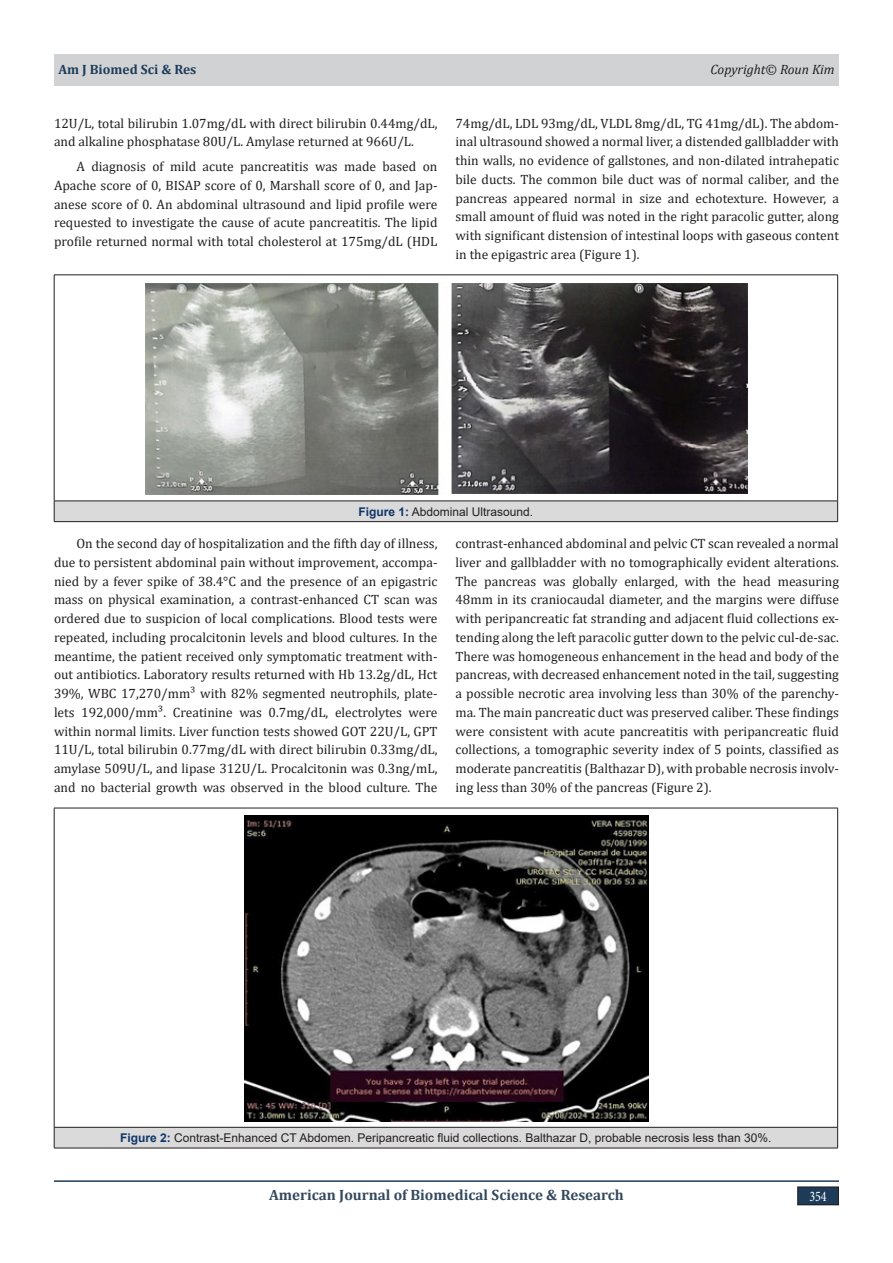
<style>
.page{position:relative;width:893px;height:1263px;background:#fff}
.page>*{position:absolute;margin:0;border:0;box-sizing:border-box;transform-origin:0 0}
.t1{font:700 15px "Cambria";color:#34495e}
.t2{font:14.7px "Minion Pro";color:#fff;scale:.83 1}
.t3{font:13.5px/18.8px "Cambria";color:#231f20;text-align:justify}
.t4{font:italic 13.5px "Cambria";color:#231f20}
.t5{font:700 13.5px "Cambria";color:#1e3c5a}
.t6{font:12px "Arial";color:#231f20}
.s1{font-weight:700;color:#0e356a}
</style>
<div class="page">
<hr style="left:54px;top:1180px;width:785px;height:2px;background:#1e3c5a">
<div style="left:54px;top:54px;width:785px;height:31px;background:#d1d2d4"></div>
<div style="left:798px;top:1187px;width:40px;height:18px;background:#1e3c5a"></div>
<div style="left:797px;top:1186px;width:42px;height:19px;border:1px solid #231f20"></div>
<div style="left:54px;top:501px;width:784px;height:21px;background:#dadada"></div>
<hr style="left:54px;top:275px;width:784px;height:1px;background:#231f20">
<hr style="left:54px;top:275px;width:1px;height:226px;background:#231f20">
<hr style="left:837px;top:275px;width:1px;height:226px;background:#231f20">
<hr style="left:54px;top:501px;width:784px;height:1px;background:#231f20">
<svg style="left:54px;top:501px;width:1px;height:20px"></svg>
<svg style="left:837px;top:501px;width:1px;height:20px"></svg>
<hr style="left:54px;top:521px;width:784px;height:1px;background:#231f20">
<img style="left:145px;top:283px;width:603px;height:212px">
<div style="left:54px;top:1127px;width:784px;height:21px;background:#dadada"></div>
<hr style="left:54px;top:808px;width:784px;height:1px;background:#231f20">
<hr style="left:54px;top:808px;width:1px;height:319px;background:#231f20">
<hr style="left:837px;top:808px;width:1px;height:319px;background:#231f20">
<hr style="left:54px;top:1127px;width:784px;height:1px;background:#231f20">
<svg style="left:54px;top:1127px;width:1px;height:21px"></svg>
<svg style="left:837px;top:1127px;width:1px;height:21px"></svg>
<hr style="left:54px;top:1148px;width:784px;height:1px;background:#231f20">
<img style="left:244px;top:815px;width:404px;height:306px">
<p class="t5" style="left:58px;top:59px;width:139px">Am J Biomed Sci &amp; Res</p>
<p class="t4" style="left:710px;top:59px;width:126px">Copyright© Roun Kim</p>
<p class="t3" style="left:54px;top:114px;width:385px">12U/L, total bilirubin 1.07mg/dL with direct bilirubin 0.44mg/dL, and alkaline phosphatase 80U/L. Amylase returned at 966U/L.</p>
<p class="t3" style="left:54px;top:157px;width:385px;text-indent:22px">A diagnosis of mild acute pancreatitis was made based on Apache score of 0, BISAP score of 0, Marshall score of 0, and Jap&shy;anese score of 0. An abdominal ultrasound and lipid profile were requested to investigate the cause of acute pancreatitis. The lipid profile returned normal with total cholesterol at 175mg/dL (HDL</p>
<p class="t3" style="left:455px;top:114px;width:385px">74mg/dL, LDL 93mg/dL, VLDL 8mg/dL, TG 41mg/dL). The abdom&shy;inal ultrasound showed a normal liver, a distended gallbladder with thin walls, no evidence of gallstones, and non-dilated intrahepatic bile ducts. The common bile duct was of normal caliber, and the pancreas appeared normal in size and echotexture. However, a small amount of fluid was noted in the right paracolic gutter, along with significant distension of intestinal loops with gaseous content in the epigastric area (Figure 1).</p>
<p class="t6" style="left:359px;top:503px;width:176px"><span class="s1">Figure 1:</span> Abdominal Ultrasound.</p>
<p class="t3" style="left:54px;top:534px;width:385px;text-indent:22px">On the second day of hospitalization and the fifth day of illness, due to persistent abdominal pain without improvement, accompa&shy;nied by a fever spike of 38.4°C and the presence of an epigastric mass on physical examination, a contrast-enhanced CT scan was ordered due to suspicion of local complications. Blood tests were repeated, including procalcitonin levels and blood cultures. In the meantime, the patient received only symptomatic treatment with&shy;out antibiotics. Laboratory results returned with Hb 13.2g/dL, Hct 39%, WBC 17,270/mm³ with 82% segmented neutrophils, plate&shy;lets 192,000/mm³. Creatinine was 0.7mg/dL, electrolytes were within normal limits. Liver function tests showed GOT 22U/L, GPT 11U/L, total bilirubin 0.77mg/dL with direct bilirubin 0.33mg/dL, amylase 509U/L, and lipase 312U/L. Procalcitonin was 0.3ng/mL, and no bacterial growth was observed in the blood culture. The</p>
<p class="t3" style="left:455px;top:534px;width:385px">contrast-enhanced abdominal and pelvic CT scan revealed a normal liver and gallbladder with no tomographically evident alterations.<br>The pancreas was globally enlarged, with the head measuring 48mm in its craniocaudal diameter, and the margins were diffuse with peripancreatic fat stranding and adjacent fluid collections ex&shy;tending along the left paracolic gutter down to the pelvic cul-de-sac.<br>There was homogeneous enhancement in the head and body of the pancreas, with decreased enhancement noted in the tail, suggesting a possible necrotic area involving less than 30% of the parenchy&shy;ma. The main pancreatic duct was preserved caliber. These findings were consistent with acute pancreatitis with peripancreatic fluid collections, a tomographic severity index of 5 points, classified as moderate pancreatitis (Balthazar D), with probable necrosis involv&shy;ing less than 30% of the pancreas (Figure 2).</p>
<p class="t6" style="left:120px;top:1129px;width:653px"><span class="s1">Figure 2:</span> Contrast-Enhanced CT Abdomen. Peripancreatic fluid collections. Balthazar D, probable necrosis less than 30%.</p>
<p class="t1" style="left:269px;top:1184px;width:356px">American Journal of Biomedical Science &amp; Research</p>
<p class="t2" style="left:809px;top:1187px;width:23px">354</p>
</div>
